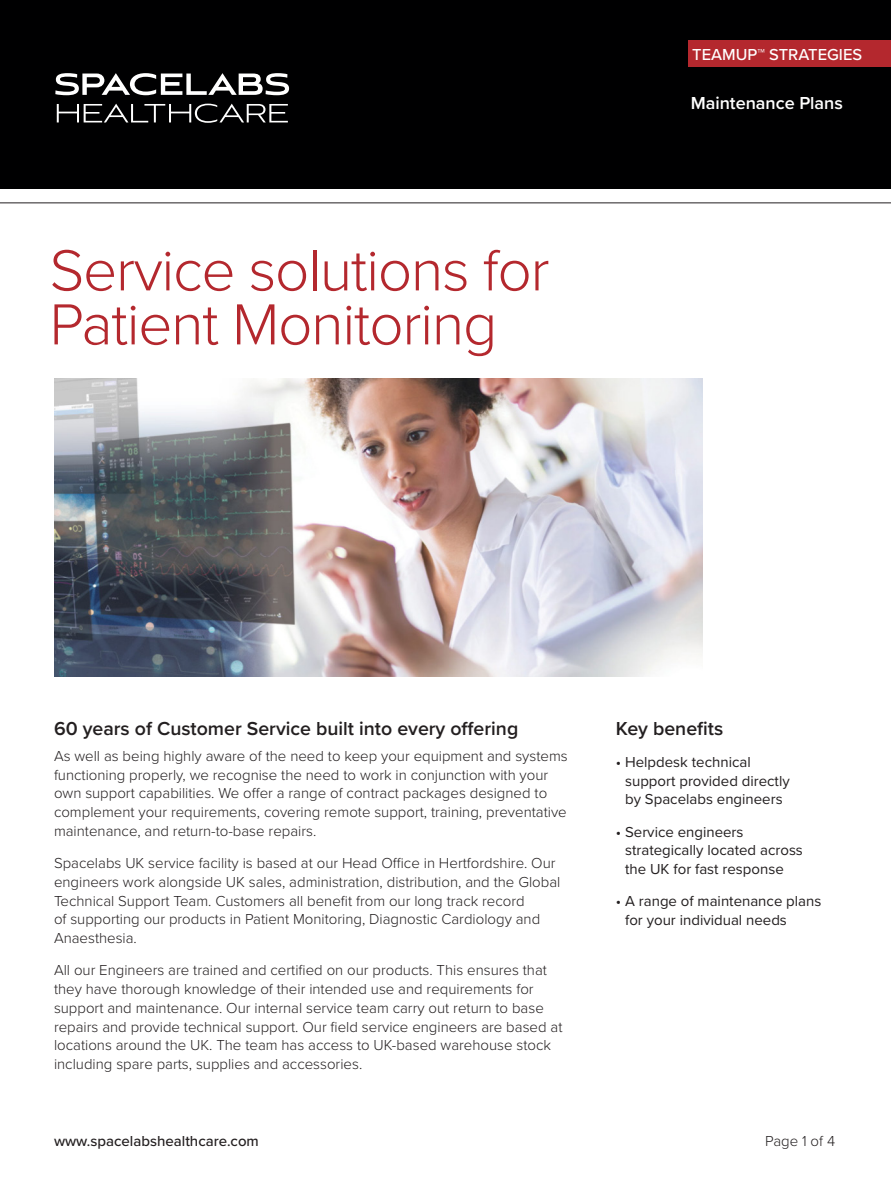
<style>
.page{position:relative;width:891px;height:1188px;background:#fff}
.page>*{position:absolute;margin:0;border:0;box-sizing:border-box;transform-origin:0 0}
.Headline_40_36{font:300 60px "Proxima Nova";letter-spacing:-.02em;color:#b4282e}
.Body_Copy_10_12_5{font:600 19.5px "Proxima Nova";color:#231f20}
.Subhead_13_15{font:600 19.5px "Proxima Nova";color:#231f20}
.t1{font:600 18px "Proxima Nova";color:#fff}
.t2{font:500 16.5px "Proxima Nova";color:#fff}
.Body_Copy_10_12_5-2{font:300 15px/18.8px "Proxima Nova";color:#231f20}
.Bullets_10_12_5{font:15px/18.8px "Proxima Nova";color:#231f20}
.t3{font:500 15px "Proxima Nova";color:#231f20}
</style>
<div class="page">
<div style="left:0;top:0;width:891px;height:189px;background:#000001"></div>
<hr style="left:0;top:202px;width:891px;height:1px;background:#231f20">
<svg style="left:55px;top:73px;width:234px;height:22px"></svg>
<svg style="left:57px;top:104px;width:231px;height:19px"></svg>
<div style="left:688px;top:40px;width:203px;height:28px;background:#b4282e"></div>
<img style="left:54px;top:378px;width:649px;height:298px">
<p class="Headline_40_36" style="left:49px;top:226px;width:502px">Service solutions for</p>
<p class="Headline_40_36" style="left:49px;top:280px;width:449px">Patient Monitoring</p>
<p class="t2" style="left:692px;top:42px;width:171px">TEAMUP™ STRATEGIES</p>
<p class="t1" style="left:691px;top:89px;width:154px">Maintenance Plans</p>
<p class="Body_Copy_10_12_5" style="left:54px;top:714px;width:466px">60 years of Customer Service built into every offering</p>
<p class="Body_Copy_10_12_5-2" style="left:54px;top:746px;width:515px">As well as being highly aware of the need to keep your equipment and systems functioning properly, we recognise the need to work in conjunction with your own support capabilities. We offer a range of contract packages designed to complement your requirements, covering remote support, training, preventative maintenance, and return-to-base repairs.</p>
<p class="Body_Copy_10_12_5-2" style="left:54px;top:853px;width:508px">Spacelabs UK service facility is based at our Head Office in Hertfordshire. Our engineers work alongside UK sales, administration, distribution, and the Global Technical Support Team. Customers all benefit from our long track record<br>of supporting our products in Patient Monitoring, Diagnostic Cardiology and Anaesthesia.</p>
<p class="Body_Copy_10_12_5-2" style="left:54px;top:960px;width:510px">All our Engineers are trained and certified on our products. This ensures that they have thorough knowledge of their intended use and requirements for support and maintenance. Our internal service team carry out return to base repairs and provide technical support. Our field service engineers are based at locations around the UK. The team has access to UK-based warehouse stock including spare parts, supplies and accessories.</p>
<p class="t3" style="left:54px;top:1130px;width:206px">www.spacelabshealthcare.com</p>
<p class="Subhead_13_15" style="left:616px;top:714px;width:109px">Key benefits</p>
<p class="Bullets_10_12_5" style="left:625px;top:752px;width:166px;text-indent:-9px">• Helpdesk technical support provided directly by Spacelabs engineers</p>
<p class="Bullets_10_12_5" style="left:625px;top:822px;width:179px;text-indent:-9px">• Service engineers strategically located across the UK for fast response</p>
<p class="Bullets_10_12_5" style="left:625px;top:891px;width:198px;text-indent:-9px">• A range of maintenance plans for your individual needs</p>
<p class="Body_Copy_10_12_5-2" style="left:765px;top:1131px;width:72px">Page 1 of 4</p>
</div>
